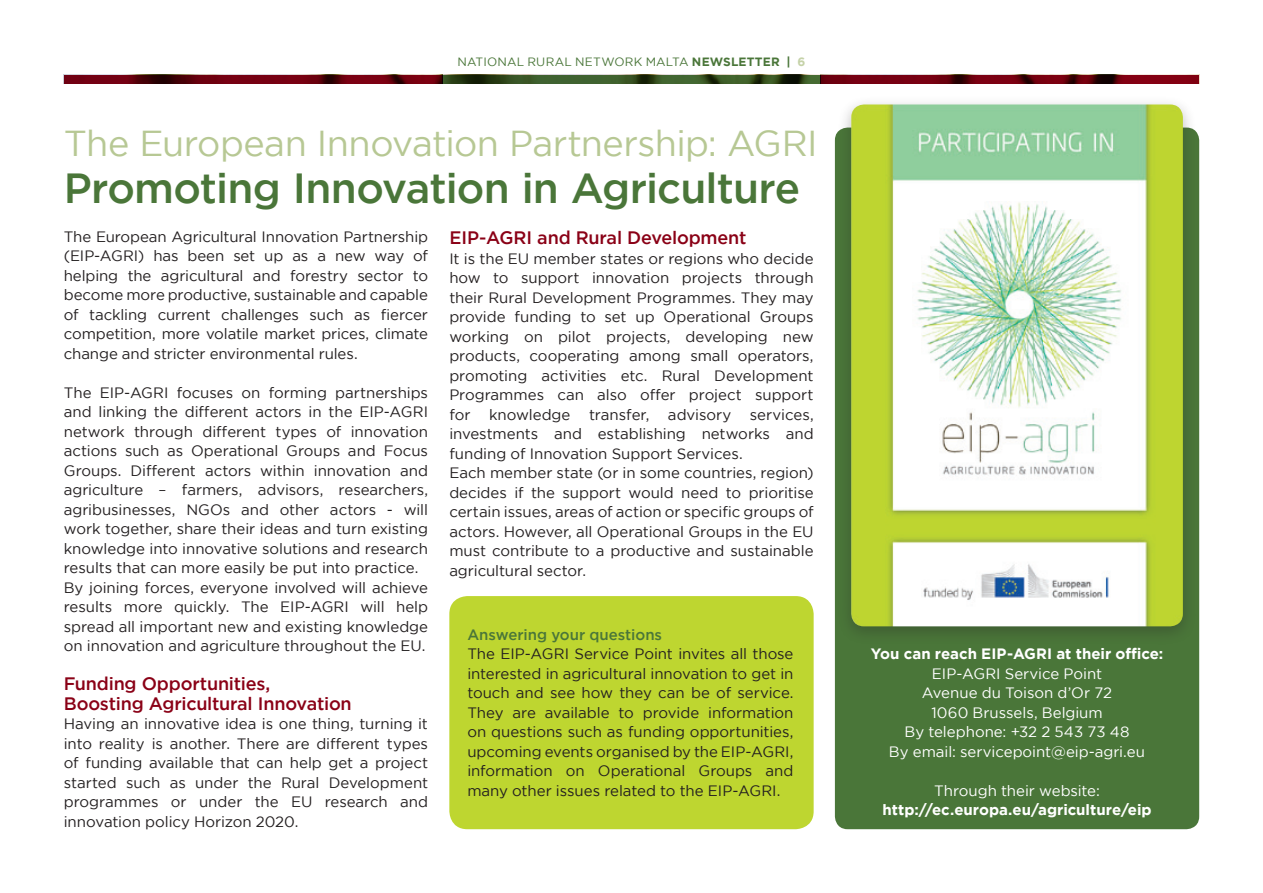
<style>
.page{position:relative;width:1263px;height:893px;background:#fff}
.page>*{position:absolute;margin:0;border:0;box-sizing:border-box;transform-origin:0 0}
.t1{font:500 42px "Gotham";letter-spacing:-.02em;color:#4a7639}
.t2{font:36px "Gotham";letter-spacing:-.015em;color:#b7c894}
.t3{font:500 18px/19.5px "Gotham";letter-spacing:-.01em;color:#8a0116}
.t4{font:15px/19.5px "Gotham";letter-spacing:-.005em;color:#231f20;text-align:justify}
.t5{font:15px/19.5px "Gotham";color:#fff;text-align:center}
.t6{font:700 15px "Gotham";color:#fff}
.t7{font:500 15px "Gotham";color:#4a7639}
.t8{font:12px "Gotham";letter-spacing:.015em;color:#4a7639}
.t9{font:700 12px "Gotham";color:#4a7639}
.s1{font-weight:700}
.s2{color:#c5d2a8}
</style>
<div class="page">
<div style="left:449px;top:596px;width:365px;height:233px;background:#bed630;border-radius:18px"></div>
<div style="left:835px;top:128px;width:364px;height:701px;background:#4a7639;border-radius:13px"></div>
<div style="left:837px;top:94px;width:360px;height:551px;background:#231f20;opacity:.3"></div>
<img style="left:851px;top:104px;width:332px;height:522px">
<svg style="left:442px;top:75px;width:379px;height:8px;background:#324d20"></svg>
<svg style="left:821px;top:75px;width:378px;height:8px;background:#6b000e"></svg>
<svg style="left:64px;top:75px;width:378px;height:8px;background:#65000e"></svg>
<p class="t8" style="left:457px;top:54px;width:89px">Nati onal Rura</p>
<p class="t8" style="left:564px;top:54px;width:176px">l Network Malta <span class="s1">NEWSLETTE</span></p>
<p class="t9" style="left:771px;top:54px;width:36px">R | <span class="s2">6</span></p>
<h2 class="t2" style="left:64px;top:121px;width:755px">The European Innovation Partnership: AGRI</h2>
<h1 class="t1" style="left:64px;top:161px;width:738px">Promoting Innovation in Agriculture</h1>
<p class="t3" style="left:449px;top:228px;width:299px">EIP-AGRI and Rural Development</p>
<p class="t4" style="left:449px;top:248px;width:366px;text-align:left">It is the EU member states or regions who decide how to support innovation projects through their Rural Development Programmes. They may provide funding to set up Operational Groups working on pilot projects, developing new products, cooperating among small operators, promoting activities etc. Rural Development Programmes can also offer project support for knowledge transfer, advisory services, investments and establishing networks and funding of Innovation Support Services.<br>Each member state (or in some countries, region) decides if the support would need to prioritise certain issues, areas of action or specific groups of actors. However, all Operational Groups in the EU must contribute to a productive and sustainable agricultural sector.</p>
<p class="t4" style="left:64px;top:226px;width:366px">The European Agricultural Innovation Partnership (EIP-AGRI) has been set up as a new way of helping the agricultural and forestry sector to become more productive, sustainable and capable of tackling current challenges such as fiercer competition, more volatile market prices, climate change and stricter environmental rules.</p>
<p class="t4" style="left:64px;top:382px;width:366px;text-align:left">The EIP-AGRI focuses on forming partnerships and linking the different actors in the EIP-AGRI network through different types of innovation actions such as Operational Groups and Focus Groups. Different actors within innovation and agriculture – farmers, advisors, researchers, agribusinesses, NGOs and other actors - will work together, share their ideas and turn existing knowledge into innovative solutions and research results that can more easily be put into practice.<br>By joining forces, everyone involved will achieve results more quickly. The EIP-AGRI will help spread all important new and existing knowledge on innovation and agriculture throughout the EU.</p>
<p class="t3" style="left:64px;top:674px;width:289px">Funding Opportunities,<br>Boosting Agricultural Innovation</p>
<p class="t4" style="left:64px;top:714px;width:366px">Having an innovative idea is one thing, turning it into reality is another. There are different types of funding available that can help get a project started such as under the Rural Development programmes or under the EU research and innovation policy Horizon 2020.</p>
<p class="t7" style="left:467px;top:624px;width:196px">Answering your questions</p>
<p class="t4" style="left:467px;top:644px;width:328px">The EIP-AGRI Service Point invites all those interested in agricultural innovation to get in touch and see how they can be of service.<br>They are available to provide information on questions such as funding opportunities, upcoming events organised by the EIP-AGRI, information on Operational Groups and many other issues related to the EIP-AGRI.</p>
<p class="t6" style="left:871px;top:644px;width:294px">You can reach EIP-AGRI at their office:</p>
<p class="t5" style="left:889px;top:663px;width:258px">EIP-AGRI Service Point<br>Avenue du Toison d’Or 72<br>1060 Brussels, Belgium<br>By telephone: +32 2 543 73 48<br>By email: servicepoint@eip-agri.eu</p>
<p class="t5" style="left:934px;top:780px;width:167px">Through their website:</p>
<p class="t6" style="left:882px;top:800px;width:271px">http://ec.europa.eu/agriculture/eip</p>
</div>
